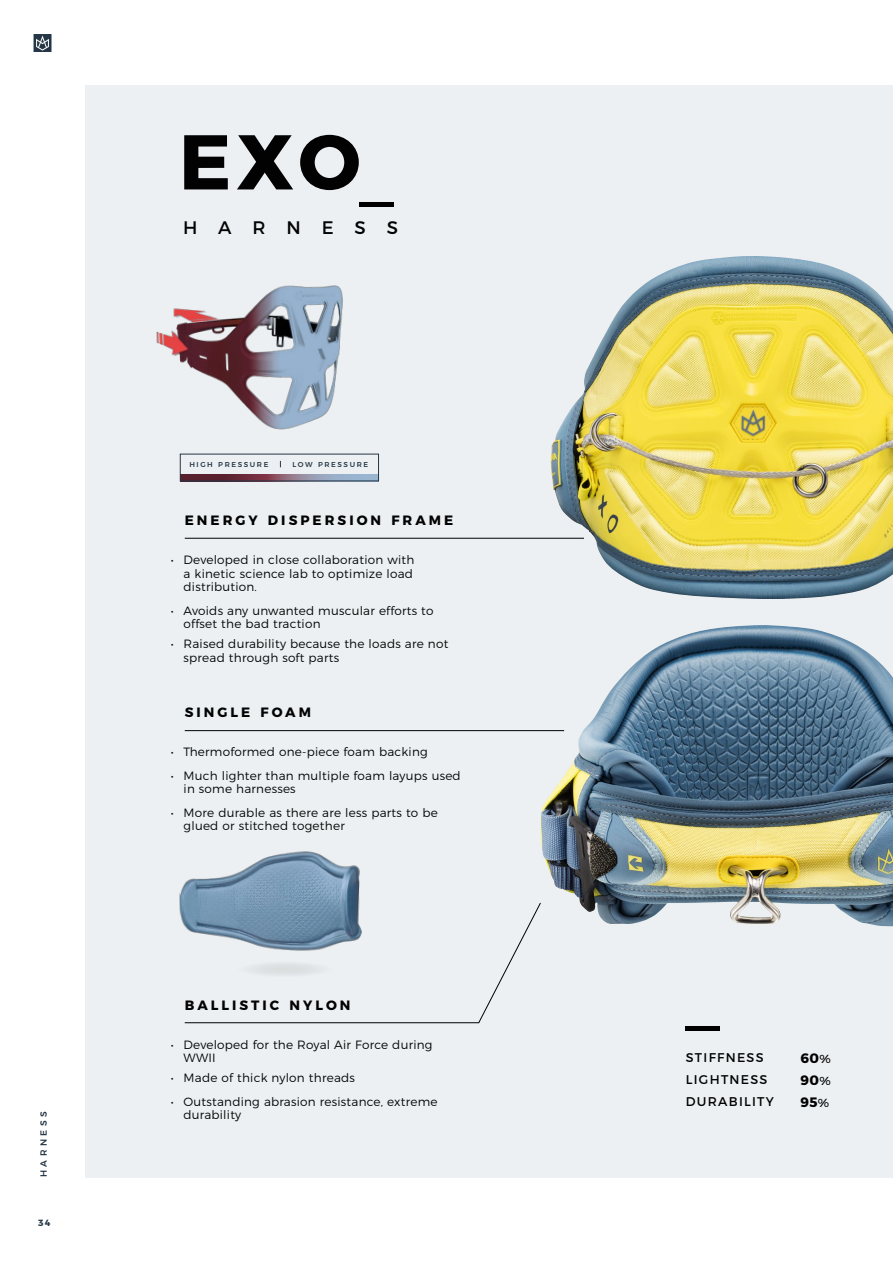
<style>
.page{position:relative;width:893px;height:1263px;background:#fff}
.page>*{position:absolute;margin:0;border:0;box-sizing:border-box;transform-origin:0 0}
.t1{font:700 77.4px "Montserrat";color:#020203}
.t2{font:18.15px "Montserrat";letter-spacing:1.15em;color:#020203}
.t3{font:700 13.65px/22px "Montserrat";color:#020203;text-align:justify}
.t4{font:700 13.5px "Montserrat";letter-spacing:.225em;color:#020203}
.t5{font:12.6px/22px "Montserrat";letter-spacing:.1em;color:#020203}
.t6{font:300 12px/13.5px "Montserrat";letter-spacing:.02em;color:#020203}
.t7{font:500 9px "Montserrat";letter-spacing:.39em;color:#253746}
.t8{font:700 9px "Montserrat";color:#253746}
.t9{font:500 7.2px "Montserrat";letter-spacing:.225em;color:#253746}
.s1{font-weight:400;font-size:11.7px}
</style>
<div class="page">
<div style="left:85px;top:86px;width:808px;height:1092px;background:#ecf0f2"></div>
<img style="left:179px;top:851px;width:181px;height:74px">
<svg style="left:34px;top:34px;width:18px;height:18px"></svg>
<img style="left:551px;top:256px;width:342px;height:343px">
<img style="left:540px;top:625px;width:353px;height:301px">
<img style="left:156px;top:285px;width:187px;height:145px">
<svg style="left:182px;top:474px;width:195px;height:5px"></svg>
<div style="left:180px;top:454px;width:199px;height:27px;border:1px solid #253746"></div>
<hr style="left:185px;top:538px;width:399px;height:1px;background:#000">
<hr style="left:185px;top:730px;width:379px;height:1px;background:#000">
<svg style="left:184px;top:902px;width:357px;height:121px"></svg>
<hr style="left:359px;top:202px;width:34px;height:4px;background:#000">
<hr style="left:686px;top:1026px;width:34px;height:4px;background:#000">
<p class="t7" style="left:36px;top:1177px;width:67px;rotate:-90deg">HARNESS</p>
<p class="t8" style="left:38px;top:1215px;width:14px">34</p>
<h1 class="t1" style="left:179px;top:98px;width:183px">EXO</h1>
<h2 class="t2" style="left:183px;top:213px;width:216px">HARNESS</h2>
<p class="t9" style="left:189px;top:459px;width:81px">HIGH PRESSURE</p>
<p class="t9" style="left:292px;top:459px;width:77px">LOW PRESSURE</p>
<p class="t4" style="left:185px;top:509px;width:270px">ENERGY DISPERSION FRAME</p>
<p class="t6" style="left:184px;top:552px;width:232px;text-align:justify;text-indent:-13px">• Developed in close collaboration with a kinetic science lab to optimize load distribution.</p>
<p class="t6" style="left:184px;top:602px;width:251px;text-indent:-13px">• Avoids any unwanted muscular efforts to offset the bad traction</p>
<p class="t6" style="left:184px;top:636px;width:266px;text-indent:-13px">• Raised durability because the loads are not spread through soft parts</p>
<p class="t4" style="left:185px;top:701px;width:128px">SINGLE FOAM</p>
<p class="t6" style="left:171px;top:744px;width:259px">• Thermoformed one-piece foam backing</p>
<p class="t6" style="left:184px;top:768px;width:279px;text-indent:-13px">• Much lighter than multiple foam layups used in some harnesses</p>
<p class="t6" style="left:184px;top:805px;width:256px;text-indent:-13px">• More durable as there are less parts to be glued or stitched together</p>
<p class="t4" style="left:185px;top:993px;width:167px">BALLISTIC NYLON</p>
<p class="t6" style="left:184px;top:1036px;width:251px;text-indent:-13px">• Developed for the Royal Air Force during<br>WWII</p>
<p class="t6" style="left:171px;top:1070px;width:186px">• Made of thick nylon threads</p>
<p class="t6" style="left:184px;top:1094px;width:255px;text-indent:-13px">• Outstanding abrasion resistance, extreme durability</p>
<p class="t5" style="left:686px;top:1045px;width:90px">STIFFNESS<br>LIGHTNESS<br>DURABILITY</p>
<p class="t3" style="left:801px;top:1045px;width:32px">60<span class="s1">% </span>90<span class="s1">% </span>95<span class="s1">%</span></p>
</div>
